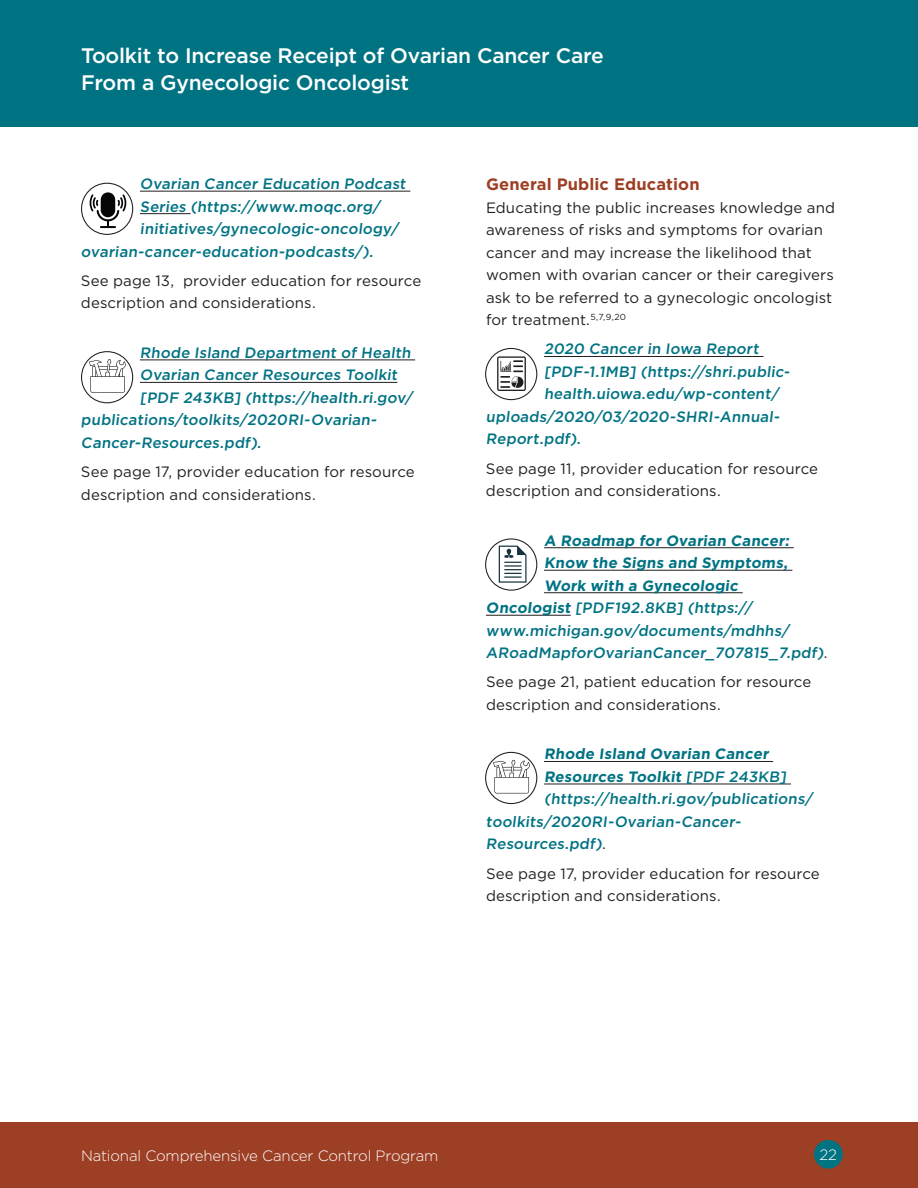
<style>
.page{position:relative;width:918px;height:1188px;background:#fff}
.page>*{position:absolute;margin:0;border:0;box-sizing:border-box;transform-origin:0 0}
.t1{font:500 21px/27px "Gotham";letter-spacing:-.01em;color:#fff}
.t2{font:700 16.5px "Gotham";letter-spacing:.01em;color:#9d3f25}
.t3{font:500 15px "Gotham";color:#007383}
.t4{font:15px/22.5px "Gotham";letter-spacing:.005em;color:#231f20}
.t5{font:700 15px "Gotham";color:#007383}
.t6{font:300 15px "Gotham";letter-spacing:-.01em;color:#fff}
.s1{font-weight:700}
.s2{font-weight:400;color:#231f20}
.s3{font-weight:500}
</style>
<div class="page">
<div style="left:0;top:0;width:918px;height:127px;background:#007383"></div>
<div style="left:0;top:1122px;width:918px;height:66px;background:#9d3f25"></div>
<div style="left:814px;top:1140px;width:29px;height:29px;background:#007383;border-radius:50%"></div>
<hr style="left:140px;top:191px;width:270px;height:1px;background:#231f20">
<hr style="left:140px;top:213px;width:51px;height:1px;background:#231f20">
<hr style="left:140px;top:360px;width:275px;height:1px;background:#231f20">
<hr style="left:140px;top:382px;width:257px;height:1px;background:#231f20">
<svg style="left:82px;top:185px;width:51px;height:49px"></svg>
<div style="left:81px;top:183px;width:52px;height:52px;border:1px solid #231f20;border-radius:50%"></div>
<svg style="left:89px;top:359px;width:37px;height:34px"></svg>
<div style="left:81px;top:351px;width:52px;height:52px;border:1px solid #231f20;border-radius:50%"></div>
<hr style="left:544px;top:356px;width:219px;height:1px;background:#231f20">
<hr style="left:544px;top:547px;width:250px;height:1px;background:#231f20">
<hr style="left:544px;top:570px;width:248px;height:1px;background:#231f20">
<hr style="left:544px;top:592px;width:199px;height:1px;background:#231f20">
<hr style="left:486px;top:615px;width:85px;height:1px;background:#231f20">
<hr style="left:544px;top:761px;width:229px;height:1px;background:#231f20">
<hr style="left:544px;top:784px;width:247px;height:1px;background:#231f20">
<svg style="left:497px;top:356px;width:29px;height:35px"></svg>
<div style="left:485px;top:348px;width:52px;height:52px;border:1px solid #231f20;border-radius:50%"></div>
<svg style="left:486px;top:539px;width:51px;height:51px"></svg>
<svg style="left:499px;top:546px;width:28px;height:37px"></svg>
<div style="left:485px;top:538px;width:52px;height:53px;border:1px solid #231f20;border-radius:50%"></div>
<svg style="left:486px;top:752px;width:51px;height:52px"></svg>
<svg style="left:493px;top:760px;width:37px;height:33px"></svg>
<div style="left:485px;top:752px;width:52px;height:52px;border:1px solid #231f20;border-radius:50%"></div>
<h1 class="t1" style="left:81px;top:41px;width:524px">Toolkit to Increase Receipt of Ovarian Cancer Care<br>From a Gynecologic Oncologist</h1>
<h4 class="t3" style="left:140px;top:175px;width:269px">Ovarian Cancer Education Podcast</h4>
<h4 class="t3" style="left:140px;top:198px;width:242px">Series (https://www.moqc.org/</h4>
<h4 class="t3" style="left:140px;top:220px;width:260px">initiatives/gynecologic-oncology/</h4>
<h4 class="t3" style="left:81px;top:243px;width:296px">ovarian-cancer-education-podcasts/).</h4>
<p class="t4" style="left:81px;top:269px;width:342px">See page 13, provider education for resource description and considerations.</p>
<h4 class="t3" style="left:140px;top:344px;width:274px">Rhode Island Department of Health</h4>
<h4 class="t3" style="left:140px;top:367px;width:261px">Ovarian Cancer Resources Toolkit</h4>
<h4 class="t3" style="left:140px;top:389px;width:274px">[PDF 243KB] (https://health.ri.gov/</h4>
<h4 class="t3" style="left:81px;top:412px;width:299px">publications/toolkits/2020RI-Ovarian-</h4>
<h4 class="t3" style="left:81px;top:434px;width:182px">Cancer-Resources.pdf).</h4>
<p class="t4" style="left:81px;top:460px;width:335px">See page 17, provider education for resource description and considerations.</p>
<h3 class="t2" style="left:486px;top:175px;width:215px">General Public Education</h3>
<p class="t4" style="left:486px;top:196px;width:351px">Educating the public increases knowledge and awareness of risks and symptoms for ovarian cancer and may increase the likelihood that women with ovarian cancer or their caregivers ask to be referred to a gynecologic oncologist for treatment.<sup>5,7,9,20</sup></p>
<h4 class="t3" style="left:544px;top:341px;width:218px">2020 Cancer in Iowa Report</h4>
<h4 class="t3" style="left:544px;top:363px;width:249px">[PDF-1.1MB] (https://shri.public-</h4>
<h4 class="t3" style="left:544px;top:386px;width:236px">health.uiowa.edu/wp-content/</h4>
<h4 class="t3" style="left:486px;top:408px;width:297px">uploads/2020/03/2020-SHRI-Annual-</h4>
<h4 class="t3" style="left:486px;top:431px;width:96px">Report.pdf).</h4>
<p class="t4" style="left:486px;top:457px;width:334px">See page 11, provider education for resource description and considerations.</p>
<h4 class="t5" style="left:544px;top:532px;width:249px">A Roadmap for Ovarian Cancer:</h4>
<h4 class="t5" style="left:544px;top:554px;width:247px">Know the Signs and Symptoms,</h4>
<h4 class="t5" style="left:544px;top:577px;width:198px">Work with a Gynecologic</h4>
<h4 class="t3" style="left:486px;top:599px;width:268px"><span class="s1">Oncologist</span> [PDF192.8KB] (https://</h4>
<h4 class="t3" style="left:486px;top:622px;width:305px">www.michigan.gov/documents/mdhhs/</h4>
<h4 class="t3" style="left:486px;top:644px;width:343px">ARoadMapforOvarianCancer_707815_7.pdf)<span class="s2">.</span></h4>
<p class="t4" style="left:486px;top:671px;width:327px">See page 21, patient education for resource description and considerations.</p>
<h4 class="t5" style="left:544px;top:746px;width:228px">Rhode Island Ovarian Cancer</h4>
<h4 class="t5" style="left:544px;top:768px;width:246px">Resources Toolkit <span class="s3">[PDF 243KB]</span></h4>
<h4 class="t3" style="left:544px;top:791px;width:270px">(https://health.ri.gov/publications/</h4>
<h4 class="t3" style="left:486px;top:813px;width:258px">toolkits/2020RI-Ovarian-Cancer-</h4>
<h4 class="t3" style="left:486px;top:836px;width:121px">Resources.pdf)<span class="s2">.</span></h4>
<p class="t4" style="left:486px;top:862px;width:335px">See page 17, provider education for resource description and considerations.</p>
<p class="t6" style="left:81px;top:1147px;width:359px">National Comprehensive Cancer Control Program</p>
<p class="t6" style="left:820px;top:1145px;width:19px">22</p>
</div>
